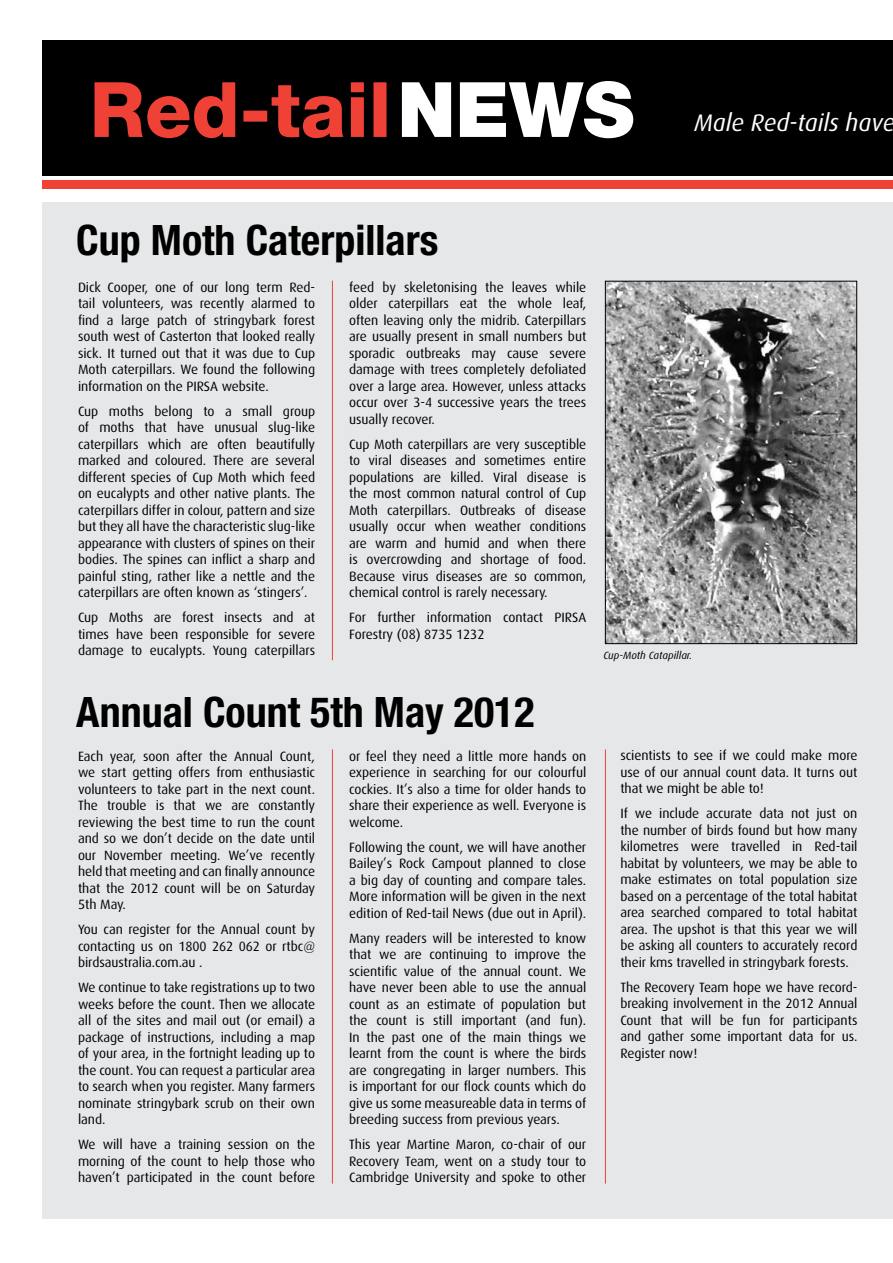
<style>
.page{position:relative;width:893px;height:1263px;background:#fff}
.page>*{position:absolute;margin:0;border:0;box-sizing:border-box;transform-origin:0 0}
.t1{font:700 condensed 42px "Helvetica Neue";color:#000}
.t2{font:italic 24px "Dax";color:#fff}
.t3{font:13.5px/16.5px "Dax";letter-spacing:-.005em;color:#000;text-align:justify}
.t4{font:italic 10.5px "Dax";color:#000}
</style>
<div class="page">
<div style="left:43px;top:40px;width:850px;height:136px;background:#000"></div>
<div style="left:43px;top:202px;width:850px;height:1017px;background:#e6e7e8"></div>
<svg style="left:402px;top:81px;width:231px;height:57px"></svg>
<svg style="left:94px;top:82px;width:292px;height:56px"></svg>
<div style="left:43px;top:180px;width:850px;height:9px;background:#ef4135"></div>
<hr style="left:605px;top:749px;width:1px;height:434px;background:#ef4135">
<hr style="left:332px;top:281px;width:1px;height:379px;background:#ef4135">
<hr style="left:332px;top:749px;width:1px;height:434px;background:#ef4135">
<img style="left:607px;top:283px;width:248px;height:359px">
<div style="left:605px;top:281px;width:252px;height:363px;border:1px solid #000"></div>
<h2 class="t2" style="left:694px;top:110px;width:203px">Male Red-tails have</h2>
<h1 class="t1" style="left:76px;top:215px;width:364px">Cup Moth Caterpillars</h1>
<p class="t3" style="left:78px;top:279px;width:239px">Dick Cooper, one of our long term Red&shy;tail volunteers, was recently alarmed to find a large patch of stringybark forest south west of Casterton that looked really sick. It turned out that it was due to Cup Moth caterpillars. We found the following information on the PIRSA website.</p>
<p class="t3" style="left:78px;top:403px;width:239px">Cup moths belong to a small group of moths that have unusual slug-like caterpillars which are often beautifully marked and coloured. There are several different species of Cup Moth which feed on eucalypts and other native plants. The caterpillars differ in colour, pattern and size but they all have the characteristic slug-like appearance with clusters of spines on their bodies. The spines can inflict a sharp and painful sting, rather like a nettle and the caterpillars are often known as ‘stingers’.</p>
<p class="t3" style="left:78px;top:610px;width:239px">Cup Moths are forest insects and at times have been responsible for severe damage to eucalypts. Young caterpillars</p>
<p class="t3" style="left:349px;top:279px;width:239px">feed by skeletonising the leaves while older caterpillars eat the whole leaf, often leaving only the midrib. Caterpillars are usually present in small numbers but sporadic outbreaks may cause severe damage with trees completely defoliated over a large area. However, unless attacks occur over 3-4 successive years the trees usually recover.</p>
<p class="t3" style="left:349px;top:436px;width:239px">Cup Moth caterpillars are very susceptible to viral diseases and sometimes entire populations are killed. Viral disease is the most common natural control of Cup Moth caterpillars. Outbreaks of disease usually occur when weather conditions are warm and humid and when there is overcrowding and shortage of food.<br>Because virus diseases are so common, chemical control is rarely necessary.</p>
<p class="t3" style="left:349px;top:609px;width:239px">For further information contact PIRSA<br>Forestry (08) 8735 1232</p>
<h1 class="t1" style="left:76px;top:687px;width:460px">Annual Count 5th May 2012</h1>
<p class="t3" style="left:78px;top:748px;width:239px">Each year, soon after the Annual Count, we start getting offers from enthusiastic volunteers to take part in the next count.<br>The trouble is that we are constantly reviewing the best time to run the count and so we don’t decide on the date until our November meeting. We’ve recently held that meeting and can finally announce that the 2012 count will be on Saturday 5th May.</p>
<p class="t3" style="left:78px;top:921px;width:239px">You can register for the Annual count by contacting us on 1800 262 062 or rtbc@ birdsaustralia.com.au .</p>
<p class="t3" style="left:78px;top:979px;width:239px">We continue to take registrations up to two weeks before the count. Then we allocate all of the sites and mail out (or email) a package of instructions, including a map of your area, in the fortnight leading up to the count. You can request a particular area to search when you register. Many farmers nominate stringybark scrub on their own land.</p>
<p class="t3" style="left:78px;top:1136px;width:239px">We will have a training session on the morning of the count to help those who haven’t participated in the count before</p>
<p class="t3" style="left:349px;top:748px;width:239px">or feel they need a little more hands on experience in searching for our colourful cockies. It’s also a time for older hands to share their experience as well. Everyone is welcome.</p>
<p class="t3" style="left:349px;top:839px;width:239px">Following the count, we will have another Bailey’s Rock Campout planned to close a big day of counting and compare tales.<br>More information will be given in the next edition of Red-tail News (due out in April).</p>
<p class="t3" style="left:349px;top:930px;width:239px">Many readers will be interested to know that we are continuing to improve the scientific value of the annual count. We have never been able to use the annual count as an estimate of population but the count is still important (and fun).<br>In the past one of the main things we learnt from the count is where the birds are congregating in larger numbers. This is important for our flock counts which do give us some measureable data in terms of breeding success from previous years.</p>
<p class="t3" style="left:349px;top:1136px;width:239px">This year Martine Maron, co-chair of our Recovery Team, went on a study tour to Cambridge University and spoke to other</p>
<p class="t4" style="left:603px;top:650px;width:90px">Cup-Moth Catapillar.</p>
<p class="t3" style="left:620px;top:748px;width:239px">scientists to see if we could make more use of our annual count data. It turns out that we might be able to!</p>
<p class="t3" style="left:620px;top:806px;width:239px">If we include accurate data not just on the number of birds found but how many kilometres were travelled in Red-tail habitat by volunteers, we may be able to make estimates on total population size based on a percentage of the total habitat area searched compared to total habitat area. The upshot is that this year we will be asking all counters to accurately record their kms travelled in stringybark forests.</p>
<p class="t3" style="left:620px;top:979px;width:239px">The Recovery Team hope we have record&shy;breaking involvement in the 2012 Annual Count that will be fun for participants and gather some important data for us.<br>Register now!</p>
</div>
